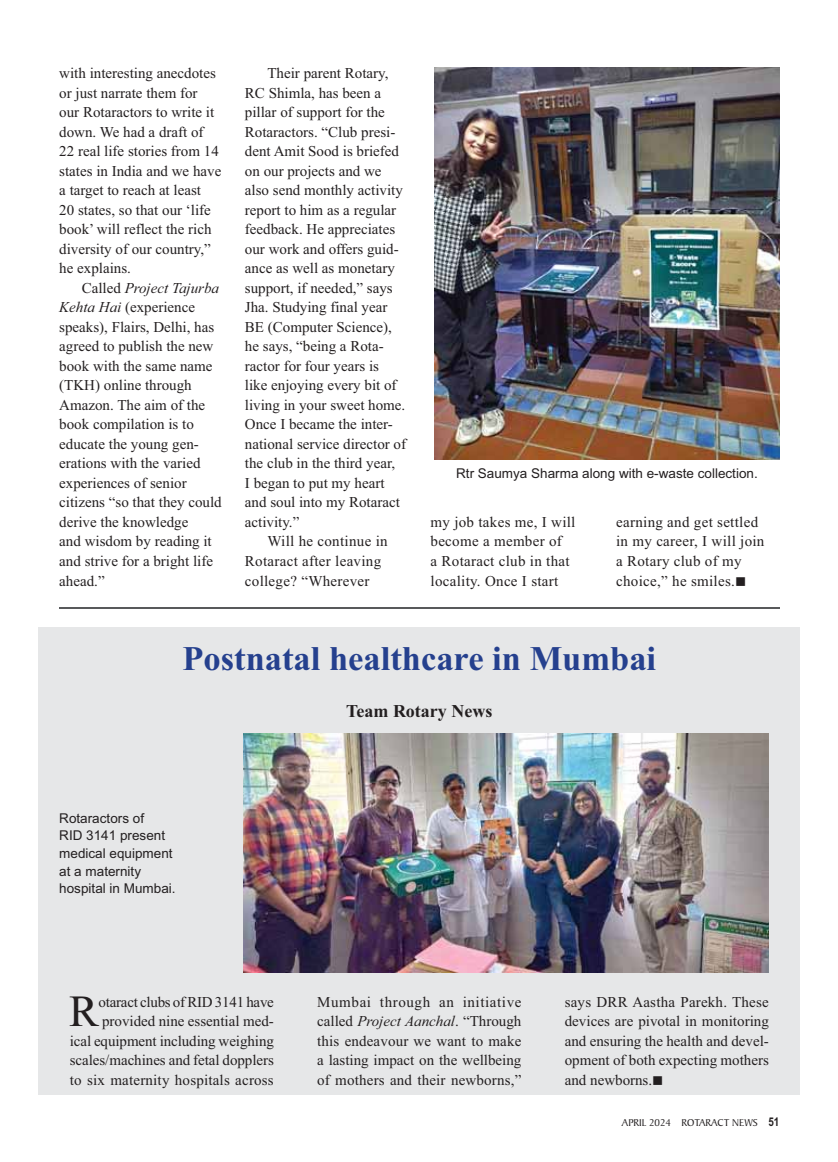
<style>
.page{position:relative;width:838px;height:1162px;background:#fff}
.page>*{position:absolute;margin:0;border:0;box-sizing:border-box;transform-origin:0 0}
.t1{font:44.4px "Times New Roman";color:#231f20}
.t2{font:700 34.5px "Times New Roman";color:#25408e}
.t3{font:700 18px "Times New Roman";color:#231f20}
.t4{font:15px/19.5px "Times New Roman";color:#231f20}
.t5{font:15px/19.5px "Times New Roman";letter-spacing:.02em;color:#231f20}
.t6{font:13.5px/17.5px "Arial";color:#231f20}
.t7{font:10.5px "Baker Signet BT";color:#231f20}
.s1{font-style:italic}
.s2{font-family:"Arial Narrow";font-weight:700;font-size:12px}
</style>
<div class="page">
<img style="left:435px;top:68px;width:344px;height:391px">
<div style="left:39px;top:627px;width:761px;height:467px;background:#e6e7e8"></div>
<hr style="left:59px;top:607px;width:720px;height:1px;background:#58595b">
<img style="left:243px;top:733px;width:526px;height:239px">
<p class="t4" style="left:59px;top:65px;width:164px">with interesting anecdotes or just narrate them for<br>our Rotaractors to write it down. We had a draft of<br>22 real life stories from 14 states in India and we have a target to reach at least<br>20 states, so that our ‘life book’ will reflect the rich diversity of our country,” he explains.</p>
<p class="t4" style="left:59px;top:279px;width:164px;text-indent:23px">Called <span class="s1">Project Tajurba<br>Kehta Hai</span> (experience speaks), Flairs, Delhi, has agreed to publish the new book with the same name (TKH) online through<br>Amazon. The aim of the book compilation is to educate the young gen&shy;erations with the varied experiences of senior citizens “so that they could derive the knowledge<br>and wisdom by reading it and strive for a bright life ahead.”</p>
<p class="t4" style="left:245px;top:65px;width:163px;text-indent:22px">Their parent Rotary,<br>RC Shimla, has been a pillar of support for the<br>Rotaractors. “Club presi&shy;dent Amit Sood is briefed on our projects and we also send monthly activity report to him as a regular feedback. He appreciates our work and offers guid&shy;ance as well as monetary support, if needed,” says<br>Jha. Studying final year<br>BE (Computer Science), he says, “being a Rota&shy;ractor for four years is<br>like enjoying every bit of living in your sweet home.<br>Once I became the inter&shy;national service director of the club in the third year,<br>I began to put my heart and soul into my Rotaract activity.”</p>
<p class="t5" style="left:245px;top:533px;width:144px;text-indent:22px">Will he continue in<br>Rotaract after leaving college? “Wherever</p>
<p class="t6" style="left:456px;top:466px;width:303px">Rtr Saumya Sharma along with e-waste collection.</p>
<p class="t5" style="left:431px;top:513px;width:146px">my job takes me, I will become a member of<br>a Rotaract club in that locality. Once I start</p>
<p class="t5" style="left:616px;top:513px;width:150px">earning and get settled in my career, I will join a Rotary club of my choice,” he smiles.</p>
<h2 class="t2" style="left:182px;top:647px;width:475px">Postnatal healthcare in Mumbai</h2>
<p class="t3" style="left:346px;top:704px;width:148px">Team Rotary News</p>
<p class="t6" style="left:59px;top:810px;width:118px">Rotaractors of<br>RID 3141 present medical equipment at a maternity hospital in Mumbai.</p>
<p class="t4" style="left:70px;top:993px;width:206px;text-align:right">otaract clubs of RID 3141 have provided nine essential med-<br>ical equipment including weighing scales/machines and fetal dopplers to six maternity hospitals across</p>
<h1 class="t1" style="left:69px;top:995px;width:31px">R</h1>
<p class="t4" style="left:317px;top:993px;width:206px;text-align:justify">Mumbai through an initiative called <span class="s1">Project Aanchal</span>. “Through this endeavour we want to make a lasting impact on the wellbeing of mothers and their newborns,”</p>
<p class="t4" style="left:565px;top:993px;width:206px;text-align:justify">says DRR Aastha Parekh. These devices are pivotal in monitoring and ensuring the health and devel&shy;opment of both expecting mothers and newborns.</p>
<p class="t7" style="left:622px;top:1118px;width:159px">APRIL 2024 ROTARACT NEWS <span class="s2">51</span></p>
</div>
